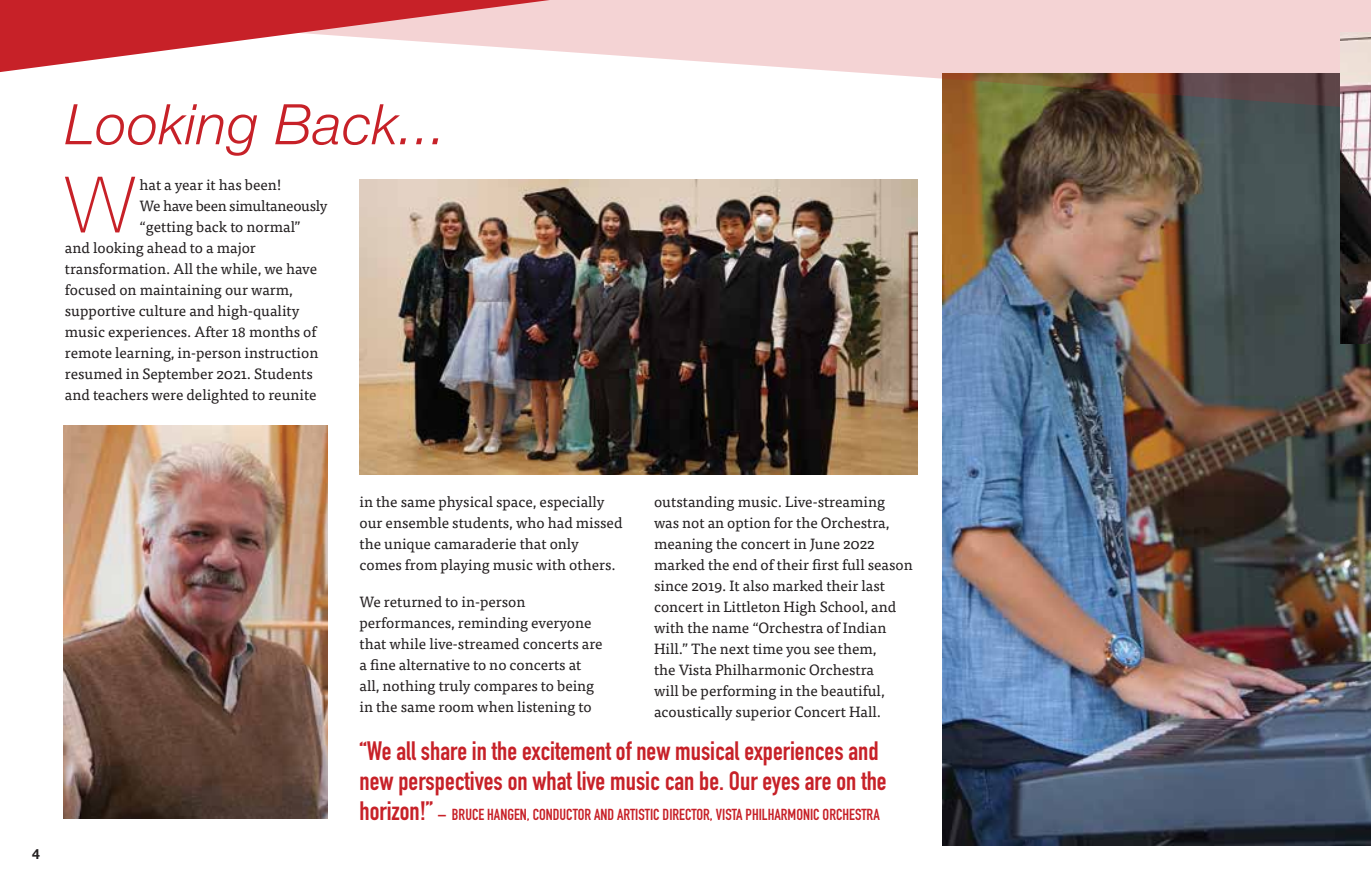
<style>
.page{position:relative;width:1371px;height:882px;background:#fff}
.page>*{position:absolute;margin:0;border:0;box-sizing:border-box;transform-origin:0 0}
.t1{font:100 78.05px "Helvetica Neue";color:#c72128}
.t2{font:italic 300 56px "Helvetica Neue";letter-spacing:.01em;color:#c72128}
.t3{font:700 26.25px/29.8px "DIN Condensed";color:#c72128}
.t4{font:700 15.75px "DIN Condensed";color:#c72128}
.t5{font:14.88px/21px "Tisa Pro";color:#231f20}
.t6{font:14.88px "Tisa Pro";letter-spacing:-.02em;color:#231f20}
.t7{font:700 14px "Helvetica Neue";color:#231f20}
.s1{font-size:26.25px}
</style>
<div class="page">
<img style="left:942px;top:209px;width:428px;height:636px">
<div style="left:0;top:0;width:32px;height:72px;background:#c72128"></div>
<svg style="left:32px;top:0;width:1338px;height:209px"></svg>
<img style="left:1340px;top:33px;width:30px;height:311px">
<img style="left:63px;top:425px;width:265px;height:394px">
<img style="left:359px;top:180px;width:558px;height:294px">
<h2 class="t2" style="left:65px;top:80px;width:383px">Looking Back...</h2>
<h1 class="t1" style="left:65px;top:146px;width:71px">W</h1>
<p class="t5" style="left:139px;top:174px;width:144px">hat a year it has been!</p>
<p class="t6" style="left:139px;top:195px;width:189px">We have been simultaneously</p>
<p class="t5" style="left:139px;top:216px;width:163px">“getting back to normal”</p>
<p class="t5" style="left:65px;top:237px;width:192px">and looking ahead to a major</p>
<p class="t5" style="left:65px;top:258px;width:254px">transformation. All the while, we have</p>
<p class="t5" style="left:65px;top:279px;width:229px">focused on maintaining our warm,</p>
<p class="t5" style="left:65px;top:300px;width:236px">supportive culture and high-quality</p>
<p class="t5" style="left:65px;top:321px;width:253px">music experiences. After 18 months of</p>
<p class="t5" style="left:65px;top:342px;width:255px">remote learning, in-person instruction</p>
<p class="t5" style="left:65px;top:363px;width:249px">resumed in September 2021. Students</p>
<p class="t5" style="left:65px;top:384px;width:253px">and teachers were delighted to reunite</p>
<p class="t7" style="left:32px;top:843px;width:9px">4</p>
<p class="t5" style="left:359px;top:490px;width:264px">in the same physical space, especially our ensemble students, who had missed the unique camaraderie that only comes from playing music with others.</p>
<p class="t5" style="left:359px;top:590px;width:245px">We returned to in-person performances, reminding everyone that while live-streamed concerts are a fine alternative to no concerts at all, nothing truly compares to being in the same room when listening to</p>
<p class="t5" style="left:654px;top:490px;width:260px">outstanding music. Live-streaming was not an option for the Orchestra, meaning the concert in June 2022 marked the end of their first full season since 2019. It also marked their last concert in Littleton High School, and with the name “Orchestra of Indian Hill.” The next time you see them,<br>the Vista Philharmonic Orchestra<br>will be performing in the beautiful, acoustically superior Concert Hall.</p>
<h3 class="t3" style="left:359px;top:736px;width:528px">“We all share in the excitement of new musical experiences and new perspectives on what live music can be. Our eyes are on the</h3>
<p class="t4" style="left:359px;top:803px;width:521px"><span class="s1">horizon!”</span> – BRUCE HANGEN, CONDUCTOR AND ARTISTIC DIRECTOR, VISTA PHILHARMONIC ORCHESTRA</p>
</div>
